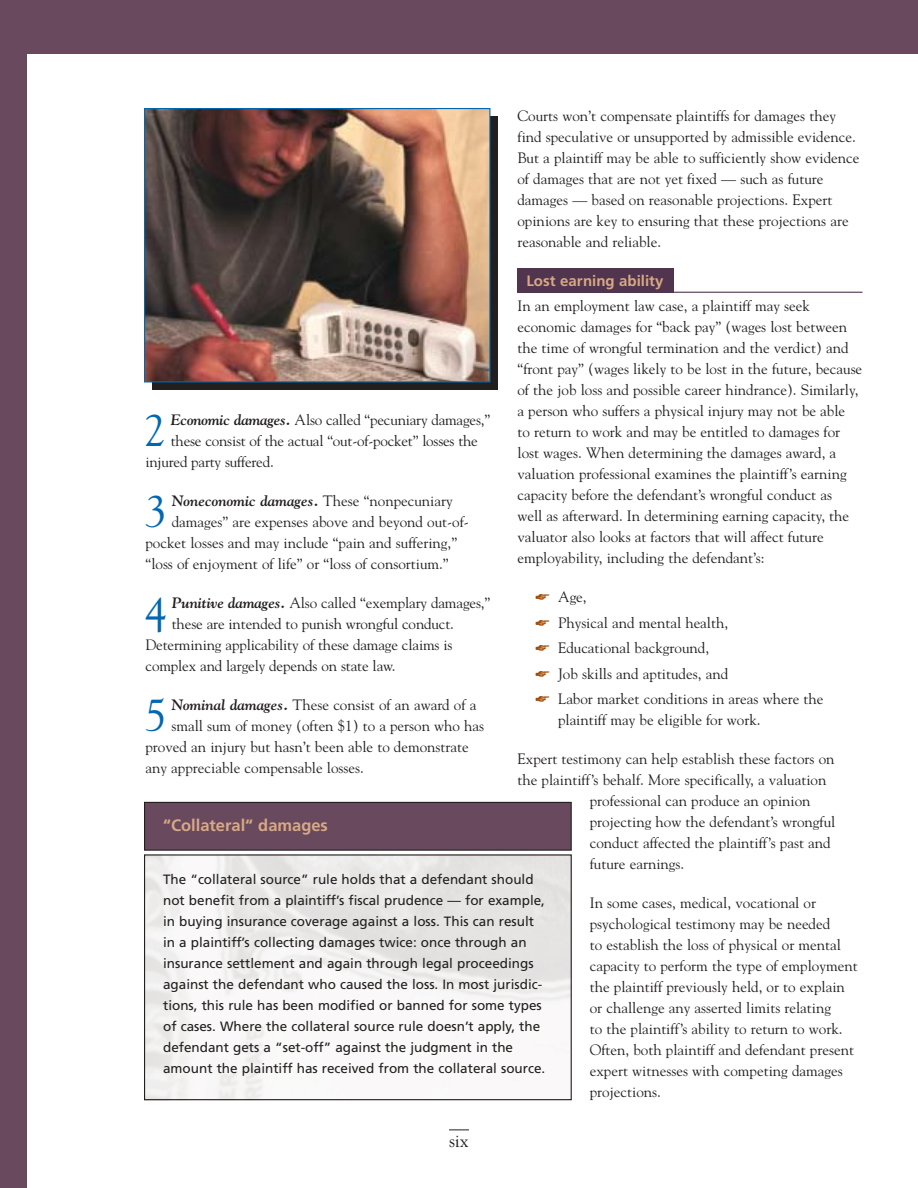
<style>
.page{position:relative;width:918px;height:1188px;background:#fff}
.page>*{position:absolute;margin:0;border:0;box-sizing:border-box;transform-origin:0 0}
.t1{font:44.7px "Goudy";color:#0068b3}
.t2{font:18px "Goudy";color:#231f1f}
.t3{font:700 16.5px "Frutiger";color:#d8a985}
.t4{font:15px/21px "Goudy";color:#231f1f}
.t5{font:italic 700 15px "Goudy";color:#231f1f}
.t6{font:700 15px "Frutiger";color:#d8a985}
.t7{font:13.5px/21px "Frutiger";color:#231f1f}
.s1{color:#a44c06}
.s2{font-weight:700;font-style:italic}
.s3{font-weight:400;font-style:normal}
</style>
<div class="page">
<div style="left:517px;top:268px;width:157px;height:25px;background:#51344d"></div>
<div style="left:0;top:0;width:918px;height:54px;background:#68495d"></div>
<div style="left:0;top:0;width:27px;height:1188px;background:#68495d"></div>
<svg style="left:449px;top:1130px;width:20px;height:1px"></svg>
<hr style="left:518px;top:292px;width:344px;height:1px;background:#51344d">
<div style="left:144px;top:854px;width:428px;height:246px;border:1px solid #231f1f"></div>
<div style="left:145px;top:802px;width:426px;height:48px;background:#68495d"></div>
<div style="left:144px;top:802px;width:428px;height:49px;border:1px solid #231f1f"></div>
<div style="left:152px;top:116px;width:346px;height:274px;background:#231f1f"></div>
<img style="left:146px;top:110px;width:342px;height:270px">
<div style="left:144px;top:108px;width:346px;height:274px;border:1px solid #0068b3"></div>
<p class="t4" style="left:518px;top:106px;width:343px">Courts won’t compensate plaintiffs for damages they find speculative or unsupported by admissible evidence.<br>But a plaintiff may be able to sufficiently show evidence of damages that are not yet fixed — such as future damages — based on reasonable projections. Expert opinions are key to ensuring that these projections are reasonable and reliable.</p>
<p class="t6" style="left:526px;top:274px;width:138px">Lost earning ability</p>
<p class="t4" style="left:518px;top:297px;width:346px">In an employment law case, a plaintiff may seek economic damages for “back pay” (wages lost between the time of wrongful termination and the verdict) and “front pay” (wages likely to be lost in the future, because of the job loss and possible career hindrance). Similarly, a person who suffers a physical injury may not be able<br>to return to work and may be entitled to damages for lost wages. When determining the damages award, a valuation professional examines the plaintiff’s earning capacity before the defendant’s wrongful conduct as<br>well as afterward. In determining earning capacity, the valuator also looks at factors that will affect future employability, including the defendant’s:</p>
<p class="t4" style="left:536px;top:585px;width:289px;line-height:25.5px"><span class="s1">☛</span> Age,<br><span class="s1">☛</span> Physical and mental health,<br><span class="s1">☛</span> Educational background,<br><span class="s1">☛</span> Job skills and aptitudes, and<br><span class="s1">☛</span> Labor market conditions in areas where the</p>
<p class="t4" style="left:558px;top:711px;width:204px">plaintiff may be eligible for work.</p>
<p class="t4" style="left:518px;top:750px;width:319px">Expert testimony can help establish these factors on</p>
<p class="t4" style="left:518px;top:771px;width:310px">the plaintiff’s behalf. More specifically, a valuation</p>
<p class="t4" style="left:590px;top:792px;width:222px">professional can produce an opinion</p>
<p class="t4" style="left:590px;top:813px;width:247px">projecting how the defendant’s wrongful</p>
<p class="t4" style="left:590px;top:834px;width:242px">conduct affected the plaintiff’s past and</p>
<p class="t4" style="left:590px;top:855px;width:96px">future earnings.</p>
<p class="t4" style="left:590px;top:894px;width:269px">In some cases, medical, vocational or psychological testimony may be needed<br>to establish the loss of physical or mental capacity to perform the type of employment the plaintiff previously held, or to explain or challenge any asserted limits relating<br>to the plaintiff’s ability to return to work.<br>Often, both plaintiff and defendant present expert witnesses with competing damages projections.</p>
<h1 class="t1" style="left:144px;top:413px;width:24px">2</h1>
<p class="t4" style="left:171px;top:410px;width:321px"><span class="s2">Economic damages.</span> Also called “pecuniary damages,”</p>
<p class="t4" style="left:171px;top:431px;width:309px">these consist of the actual “out-of-pocket” losses the</p>
<p class="t4" style="left:146px;top:452px;width:130px">injured party suffered.</p>
<h1 class="t1" style="left:145px;top:494px;width:24px">3</h1>
<p class="t5" style="left:172px;top:495px;width:283px">Noneconomic damages. <span class="s3">These “nonpecuniary</span></p>
<p class="t4" style="left:172px;top:512px;width:299px">damages” are expenses above and beyond out-of-</p>
<p class="t4" style="left:146px;top:533px;width:313px">pocket losses and may include “pain and suffering,”</p>
<p class="t4" style="left:146px;top:554px;width:305px">“loss of enjoyment of life” or “loss of consortium.”</p>
<h1 class="t1" style="left:145px;top:596px;width:24px">4</h1>
<p class="t4" style="left:172px;top:593px;width:320px"><span class="s2">Punitive damages.</span> Also called “exemplary damages,”</p>
<p class="t4" style="left:172px;top:614px;width:284px">these are intended to punish wrongful conduct.</p>
<p class="t4" style="left:146px;top:635px;width:309px">Determining applicability of these damage claims is</p>
<p class="t4" style="left:146px;top:656px;width:252px">complex and largely depends on state law.</p>
<h1 class="t1" style="left:145px;top:698px;width:24px">5</h1>
<p class="t4" style="left:171px;top:695px;width:307px"><span class="s2">Nominal damages.</span> These consist of an award of a</p>
<p class="t4" style="left:171px;top:716px;width:314px">small sum of money (often $1) to a person who has</p>
<p class="t4" style="left:146px;top:737px;width:325px">proved an injury but hasn’t been able to demonstrate</p>
<p class="t4" style="left:146px;top:758px;width:220px">any appreciable compensable losses.</p>
<p class="t3" style="left:163px;top:818px;width:166px">“Collateral“ damages</p>
<p class="t7" style="left:163px;top:870px;width:384px">The “collateral source” rule holds that a defendant should not benefit from a plaintiff’s fiscal prudence — for example, in buying insurance coverage against a loss. This can result in a plaintiff’s collecting damages twice: once through an insurance settlement and again through legal proceedings against the defendant who caused the loss. In most jurisdic&shy;tions, this rule has been modified or banned for some types of cases. Where the collateral source rule doesn’t apply, the defendant gets a “set-off” against the judgment in the amount the plaintiff has received from the collateral source.</p>
<p class="t2" style="left:449px;top:1133px;width:21px">six</p>
</div>
